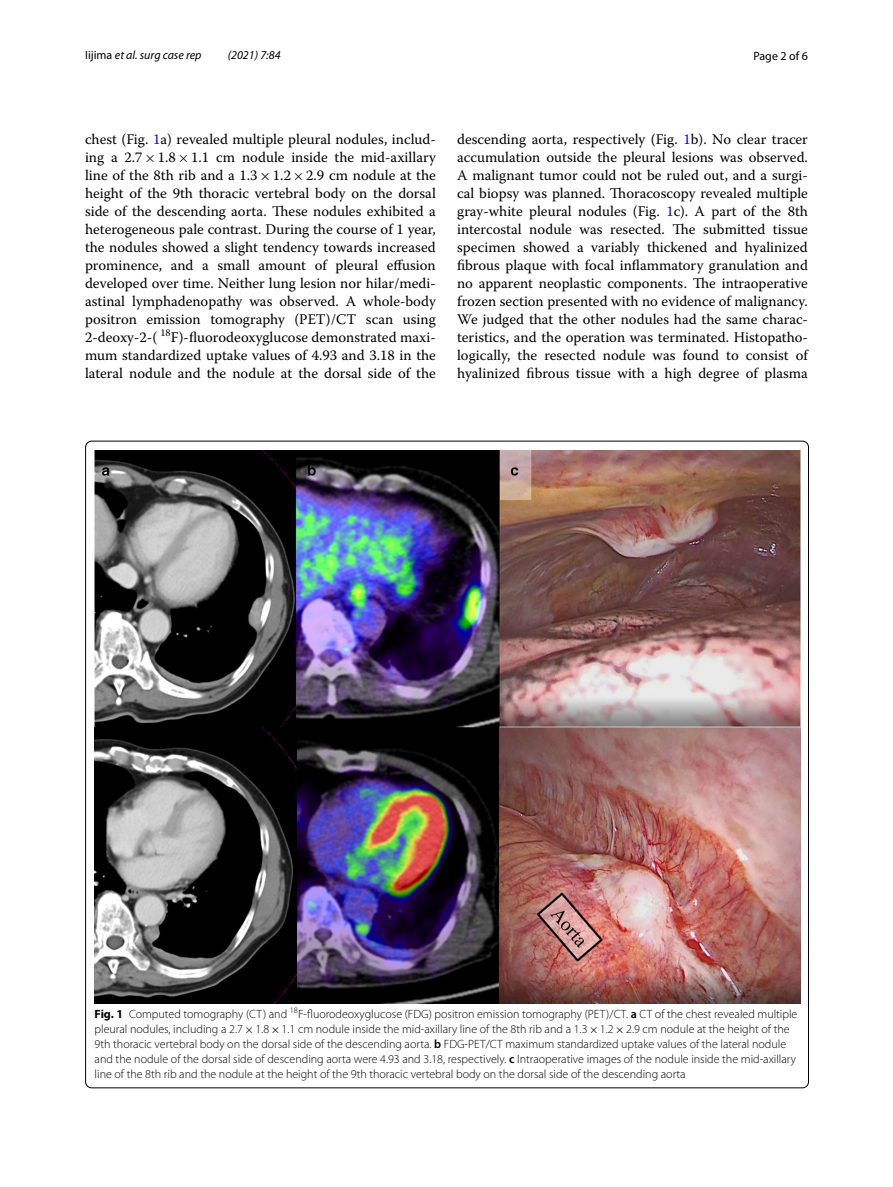
<style>
.page{position:relative;width:893px;height:1187px;background:#fff}
.page>*{position:absolute;margin:0;border:0;box-sizing:border-box;transform-origin:0 0}
.t1{font:14.7px/18px "Warnock Pro";color:#000;text-align:justify}
.t2{font:300 12px/15px "Myriad Pro";color:#000}
.t3{font:italic 12px "Myriad Pro";color:#000}
.t4{font:12px "Myriad Pro";color:#000}
.s1{font-style:normal}
.s2{color:#00f}
.s3{font-family:"MTSY"}
.s4{font-weight:700}
.s5{font-weight:600}
.s6{font-family:"MTSY";font-weight:400}
</style>
<div class="page">
<img style="left:94px;top:450px;width:706px;height:552px">
<p class="t3" style="left:85px;top:48px;width:118px"><span class="s1">Iijima</span> et al. surg case rep</p>
<p class="t3" style="left:228px;top:48px;width:54px">(2021) 7:84</p>
<p class="t4" style="left:753px;top:48px;width:56px">Page 2 of 6</p>
<p class="t1" style="left:85px;top:130px;width:352px">chest (Fig. <span class="s2">1</span>a) revealed multiple pleural nodules, includ&shy;ing a 2.7<span class="s3">×</span>1.8<span class="s3">×</span>1.1 cm nodule inside the mid-axillary line of the 8th rib and a 1.3<span class="s3">×</span>1.2<span class="s3">×</span>2.9 cm nodule at the height of the 9th thoracic vertebral body on the dorsal side of the descending aorta. These nodules exhibited a heterogeneous pale contrast. During the course of 1 year, the nodules showed a slight tendency towards increased prominence, and a small amount of pleural effusion developed over time. Neither lung lesion nor hilar/medi&shy;astinal lymphadenopathy was observed. A whole-body positron emission tomography (PET)/CT scan using 2-deoxy-2-( <sup>18</sup>F)-fluorodeoxyglucose demonstrated maxi&shy;mum standardized uptake values of 4.93 and 3.18 in the lateral nodule and the nodule at the dorsal side of the</p>
<p class="t1" style="left:457px;top:130px;width:352px">descending aorta, respectively (Fig. <span class="s2">1</span>b). No clear tracer accumulation outside the pleural lesions was observed.<br>A malignant tumor could not be ruled out, and a surgi&shy;cal biopsy was planned. Thoracoscopy revealed multiple gray-white pleural nodules (Fig. <span class="s2">1</span>c). A part of the 8th intercostal nodule was resected. The submitted tissue specimen showed a variably thickened and hyalinized fibrous plaque with focal inflammatory granulation and no apparent neoplastic components. The intraoperative frozen section presented with no evidence of malignancy.<br>We judged that the other nodules had the same charac&shy;teristics, and the operation was terminated. Histopatho&shy;logically, the resected nodule was found to consist of hyalinized fibrous tissue with a high degree of plasma</p>
<p class="t2" style="left:95px;top:1006px;width:704px"><span class="s4">Fig. 1</span> Computed tomography (CT) and <sup>18</sup>F-fluorodeoxyglucose (FDG) positron emission tomography (PET)/CT. <span class="s5">a</span> CT of the chest revealed multiple pleural nodules, including a 2.7<span class="s6">×</span>1.8<span class="s6">×</span>1.1 cm nodule inside the mid-axillary line of the 8th rib and a 1.3<span class="s6">×</span>1.2<span class="s6">×</span>2.9 cm nodule at the height of the 9th thoracic vertebral body on the dorsal side of the descending aorta. <span class="s5">b</span> FDG-PET/CT maximum standardized uptake values of the lateral nodule and the nodule of the dorsal side of descending aorta were 4.93 and 3.18, respectively. <span class="s5">c</span> Intraoperative images of the nodule inside the mid-axillary line of the 8th rib and the nodule at the height of the 9th thoracic vertebral body on the dorsal side of the descending aorta</p>
</div>
